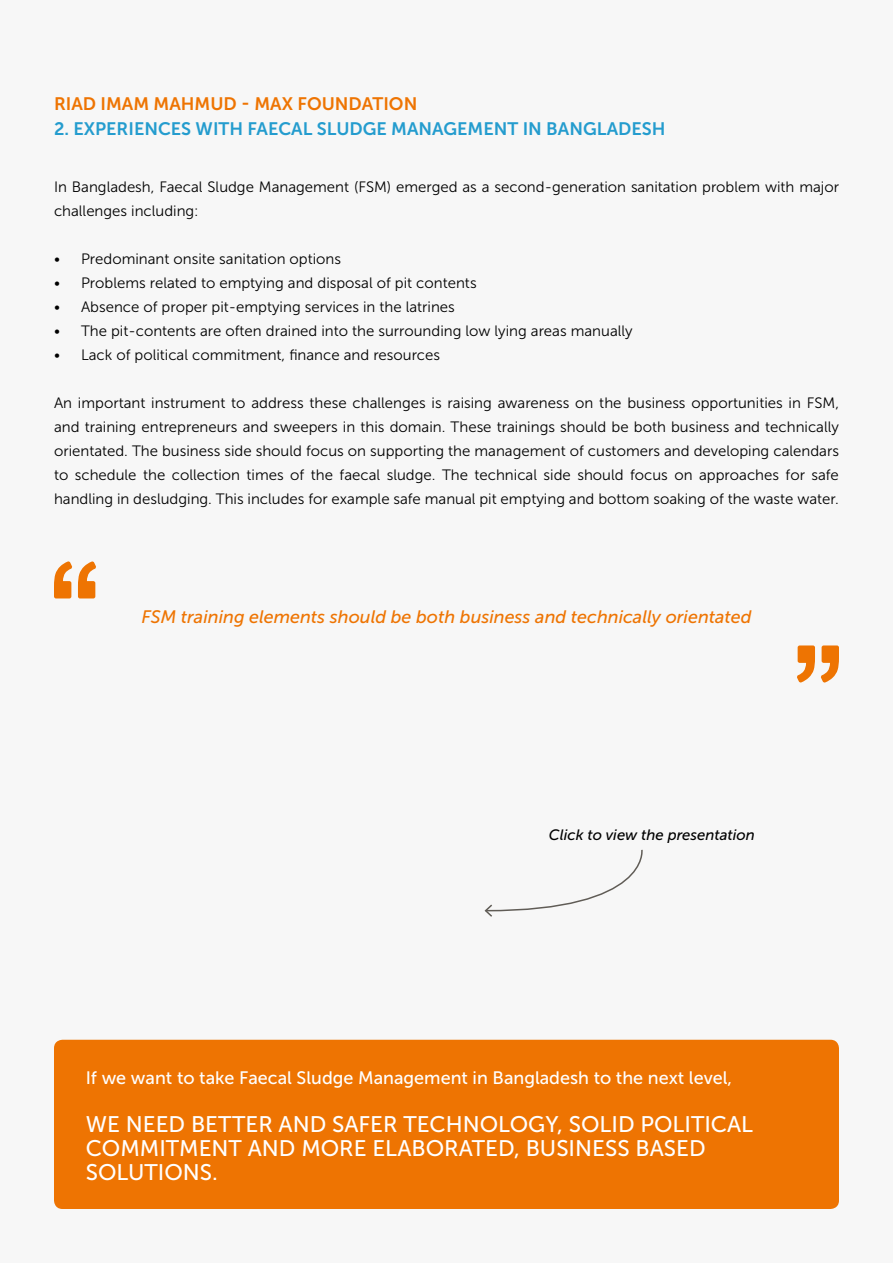
<style>
.page{position:relative;width:893px;height:1263px;background:#f7f7f7}
.page>*{position:absolute;margin:0;border:0;box-sizing:border-box;transform-origin:0 0}
.t1{font:22.5px/24px "Museo Sans 500";color:#fff}
.t2{font:italic 18px "Museo Sans 500";color:#ee7402}
.t3{font:18px "Museo Sans 500";color:#fff}
.t4{font:18px "Museo Sans 700";color:#249cce}
.t5{font:18px "Museo Sans 700";color:#ee7402}
.t6{font:15px/24px "Museo Sans 300";color:#000}
.t7{font:italic 15px "Museo Sans 500";color:#000}
</style>
<div class="page">
<svg style="left:54px;top:561px;width:18px;height:37px"></svg>
<svg style="left:78px;top:561px;width:18px;height:37px"></svg>
<svg style="left:821px;top:645px;width:18px;height:37px"></svg>
<svg style="left:797px;top:645px;width:18px;height:37px"></svg>
<div style="left:54px;top:1040px;width:785px;height:169px;background:#ee7402;border-radius:9px"></div>
<svg style="left:484px;top:849px;width:159px;height:68px"></svg>
<p class="t5" style="left:54px;top:94px;width:365px">RIAD IMAM MAHMUD - MAX FOUNDATION</p>
<p class="t4" style="left:54px;top:119px;width:613px">2. EXPERIENCES WITH FAECAL SLUDGE MANAGEMENT IN BANGLADESH</p>
<p class="t6" style="left:54px;top:175px;width:786px">In Bangladesh, Faecal Sludge Management (FSM) emerged as a second-generation sanitation problem with major challenges including:</p>
<p class="t6" style="left:54px;top:247px;width:289px">• Predominant onsite sanitation options</p>
<p class="t6" style="left:54px;top:271px;width:424px">• Problems related to emptying and disposal of pit contents</p>
<p class="t6" style="left:54px;top:295px;width:402px">• Absence of proper pit-emptying services in the latrines</p>
<p class="t6" style="left:54px;top:319px;width:580px">• The pit-contents are often drained into the surrounding low lying areas manually</p>
<p class="t6" style="left:54px;top:343px;width:388px">• Lack of political commitment, finance and resources</p>
<p class="t6" style="left:54px;top:391px;width:786px;text-align:justify">An important instrument to address these challenges is raising awareness on the business opportunities in FSM, and training entrepreneurs and sweepers in this domain. These trainings should be both business and technically orientated. The business side should focus on supporting the management of customers and developing calendars to schedule the collection times of the faecal sludge. The technical side should focus on approaches for safe handling in desludging. This includes for example safe manual pit emptying and bottom soaking of the waste water.</p>
<p class="t2" style="left:141px;top:607px;width:612px">FSM training elements should be both business and technically orientated</p>
<p class="t7" style="left:549px;top:827px;width:207px">Click to view the presentation</p>
<p class="t3" style="left:86px;top:1068px;width:648px">If we want to take Faecal Sludge Management in Bangladesh to the next level,</p>
<h1 class="t1" style="left:86px;top:1113px;width:669px">WE NEED BETTER AND SAFER TECHNOLOGY, SOLID POLITICAL<br>COMMITMENT AND MORE ELABORATED, BUSINESS BASED<br>SOLUTIONS.</h1>
</div>
